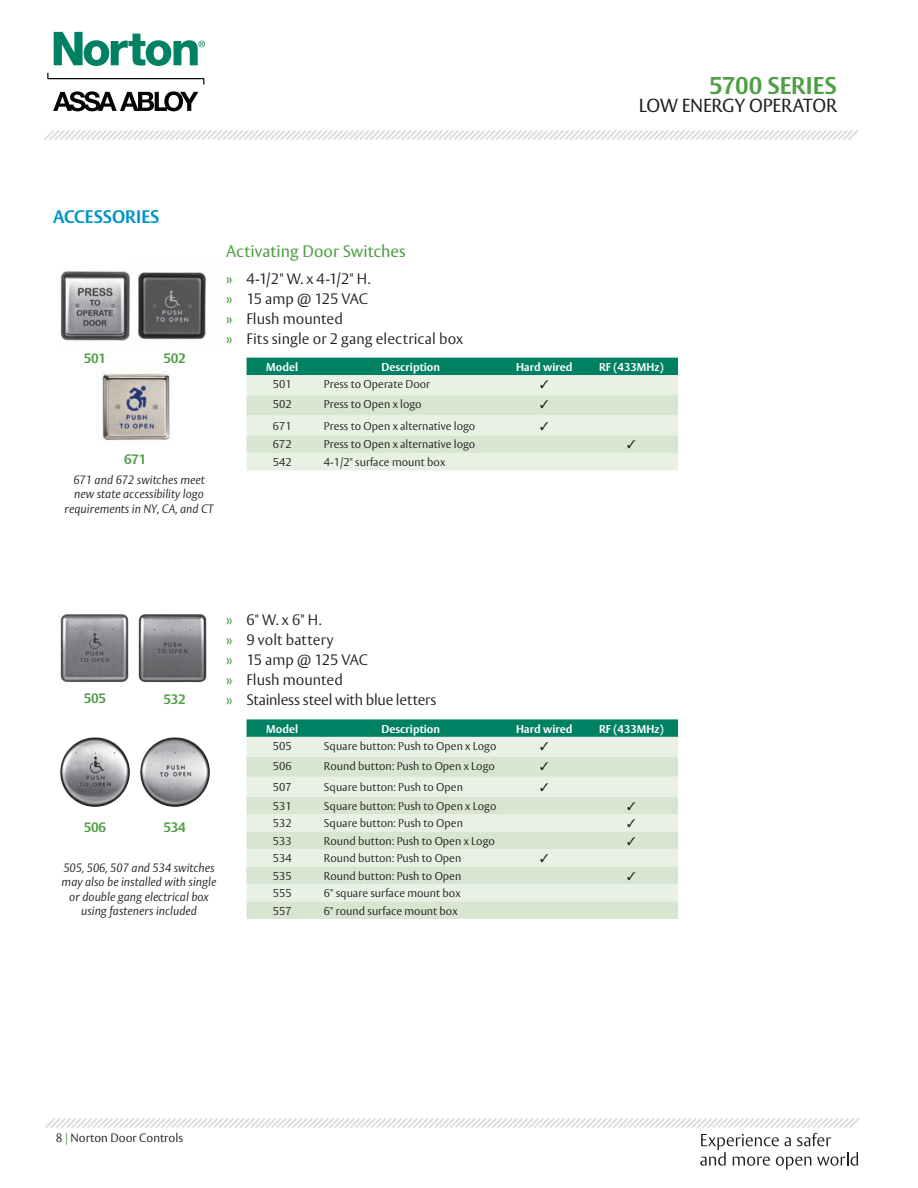
<style>
.page{position:relative;width:918px;height:1188px;background:#fff}
.page>*{position:absolute;margin:0;border:0;box-sizing:border-box;transform-origin:0 0}
.t1{font:700 24px "A6 F+DMKUMQ+ASSA Vesta";letter-spacing:-.005em;color:#4f9f45}
.t2{font:18.75px "A60+DMKUMQ+ASSA Vesta";letter-spacing:-.01em;color:#231f20}
.t3{font:700 18px "ASSA Vesta";color:#0094c8}
.t4{font:16.5px "ASSA Vesta";letter-spacing:.005em;color:#4f9f45}
.t5{font:300 15px/20.1px "ASSA Vesta";color:#231f20}
.t6{font:700 13.5px "ASSA Vesta";letter-spacing:-.02em;color:#4f9f45}
.t7{font:italic 300 12px/14.4px "ASSA Vesta";color:#231f20;text-align:center}
.t8{font:300 12px "ASSA Vesta";color:#231f20}
.t9{font:300 11.25px "ASSA Vesta";color:#231f20}
.t10{font:700 11.25px "ASSA Vesta";color:#fff}
.s1{font-weight:400;color:#4f9f45}
.s2{color:#4f9f45}
</style>
<div class="page">
<svg style="left:47px;top:73px;width:158px;height:11px"></svg>
<svg style="left:53px;top:91px;width:145px;height:20px"></svg>
<svg style="left:54px;top:32px;width:151px;height:34px"></svg>
<svg style="left:44px;top:130px;width:814px;height:10px"></svg>
<svg style="left:45px;top:1118px;width:814px;height:51px"></svg>
<img style="left:138px;top:272px;width:69px;height:68px">
<img style="left:60px;top:271px;width:70px;height:70px">
<img style="left:60px;top:614px;width:69px;height:69px">
<img style="left:138px;top:614px;width:69px;height:69px">
<img style="left:60px;top:737px;width:70px;height:70px">
<img style="left:140px;top:737px;width:70px;height:70px">
<div style="left:247px;top:750px;width:431px;height:7px;background:#e9f1e5"></div>
<svg style="left:247px;top:757px;width:431px;height:162px;background:#dfead9"></svg>
<img style="left:102px;top:373px;width:68px;height:68px">
<svg style="left:247px;top:358px;width:431px;height:112px;background:#bfdcca"></svg>
<svg style="left:247px;top:719px;width:431px;height:31px;background:#66b29d"></svg>
<svg style="left:540px;top:762px;width:8px;height:8px"></svg>
<svg style="left:540px;top:783px;width:8px;height:8px"></svg>
<svg style="left:628px;top:802px;width:7px;height:8px"></svg>
<svg style="left:628px;top:819px;width:7px;height:8px"></svg>
<svg style="left:628px;top:837px;width:7px;height:8px"></svg>
<svg style="left:540px;top:854px;width:8px;height:8px"></svg>
<svg style="left:628px;top:872px;width:7px;height:8px"></svg>
<h1 class="t1" style="left:709px;top:71px;width:129px">5700 SERIES</h1>
<h2 class="t2" style="left:639px;top:94px;width:200px">LOW ENERGY OPERATOR</h2>
<h3 class="t3" style="left:53px;top:206px;width:108px">ACCESSORIES</h3>
<p class="t6" style="left:84px;top:350px;width:24px">501</p>
<p class="t6" style="left:163px;top:350px;width:24px">502</p>
<p class="t6" style="left:124px;top:451px;width:24px">671</p>
<p class="t7" style="left:64px;top:473px;width:151px">671 and 672 switches meet new state accessibility logo requirements in NY, CA, and CT</p>
<h3 class="t4" style="left:226px;top:241px;width:181px">Activating Door Switches</h3>
<h3 class="t5" style="left:226px;top:269px;width:238px"><span class="s1">»</span> 4-1/2" W. x 4-1/2" H.<br><span class="s1">»</span> 15 amp @ 125 VAC<br><span class="s1">»</span> Flush mounted<br><span class="s1">»</span> Fits single or 2 gang electrical box</h3>
<p class="t10" style="left:266px;top:360px;width:33px">Model</p>
<p class="t10" style="left:382px;top:360px;width:60px">Description</p>
<p class="t10" style="left:516px;top:360px;width:58px">Hard wired</p>
<p class="t10" style="left:599px;top:360px;width:66px">RF (433MHz)</p>
<p class="t9" style="left:273px;top:378px;width:20px">501</p>
<p class="t9" style="left:324px;top:378px;width:108px">Press to Operate Door</p>
<p class="t9" style="left:273px;top:398px;width:20px">502</p>
<p class="t9" style="left:324px;top:398px;width:99px">Press to Open x logo</p>
<p class="t9" style="left:273px;top:419px;width:20px">671</p>
<p class="t9" style="left:324px;top:419px;width:153px">Press to Open x alternative logo</p>
<p class="t9" style="left:273px;top:438px;width:20px">672</p>
<p class="t9" style="left:324px;top:438px;width:153px">Press to Open x alternative logo</p>
<p class="t9" style="left:273px;top:455px;width:20px">542</p>
<p class="t9" style="left:324px;top:455px;width:123px">4-1/2" surface mount box</p>
<p class="t6" style="left:84px;top:690px;width:24px">505</p>
<p class="t6" style="left:163px;top:691px;width:24px">532</p>
<p class="t6" style="left:84px;top:819px;width:24px">506</p>
<p class="t6" style="left:163px;top:819px;width:24px">534</p>
<p class="t7" style="left:62px;top:861px;width:156px">505, 506, 507 and 534 switches may also be installed with single or double gang electrical box using fasteners included</p>
<h3 class="t5" style="left:226px;top:610px;width:212px"><span class="s1">»</span> 6" W. x 6" H.<br><span class="s1">»</span> 9 volt battery<br><span class="s1">»</span> 15 amp @ 125 VAC<br><span class="s1">»</span> Flush mounted<br><span class="s1">»</span> Stainless steel with blue letters</h3>
<p class="t10" style="left:266px;top:722px;width:33px">Model</p>
<p class="t10" style="left:382px;top:722px;width:60px">Description</p>
<p class="t10" style="left:516px;top:722px;width:58px">Hard wired</p>
<p class="t10" style="left:599px;top:722px;width:66px">RF (433MHz)</p>
<p class="t9" style="left:273px;top:739px;width:20px">505</p>
<p class="t9" style="left:324px;top:739px;width:174px">Square button: Push to Open x Logo</p>
<p class="t9" style="left:273px;top:759px;width:20px">506</p>
<p class="t9" style="left:324px;top:759px;width:172px">Round button: Push to Open x Logo</p>
<p class="t9" style="left:273px;top:780px;width:20px">507</p>
<p class="t9" style="left:324px;top:780px;width:140px">Square button: Push to Open</p>
<p class="t9" style="left:273px;top:799px;width:20px">531</p>
<p class="t9" style="left:324px;top:799px;width:174px">Square button: Push to Open x Logo</p>
<p class="t9" style="left:273px;top:817px;width:20px">532</p>
<p class="t9" style="left:324px;top:817px;width:140px">Square button: Push to Open</p>
<p class="t9" style="left:273px;top:834px;width:20px">533</p>
<p class="t9" style="left:324px;top:834px;width:172px">Round button: Push to Open x Logo</p>
<p class="t9" style="left:273px;top:851px;width:20px">534</p>
<p class="t9" style="left:324px;top:851px;width:139px">Round button: Push to Open</p>
<p class="t9" style="left:273px;top:869px;width:20px">535</p>
<p class="t9" style="left:324px;top:869px;width:139px">Round button: Push to Open</p>
<p class="t9" style="left:273px;top:886px;width:20px">555</p>
<p class="t9" style="left:324px;top:886px;width:138px">6" square surface mount box</p>
<p class="t9" style="left:273px;top:904px;width:20px">557</p>
<p class="t9" style="left:324px;top:904px;width:135px">6" round surface mount box</p>
<p class="t8" style="left:56px;top:1131px;width:129px">8 <span class="s2">|</span> Norton Door Controls</p>
</div>
